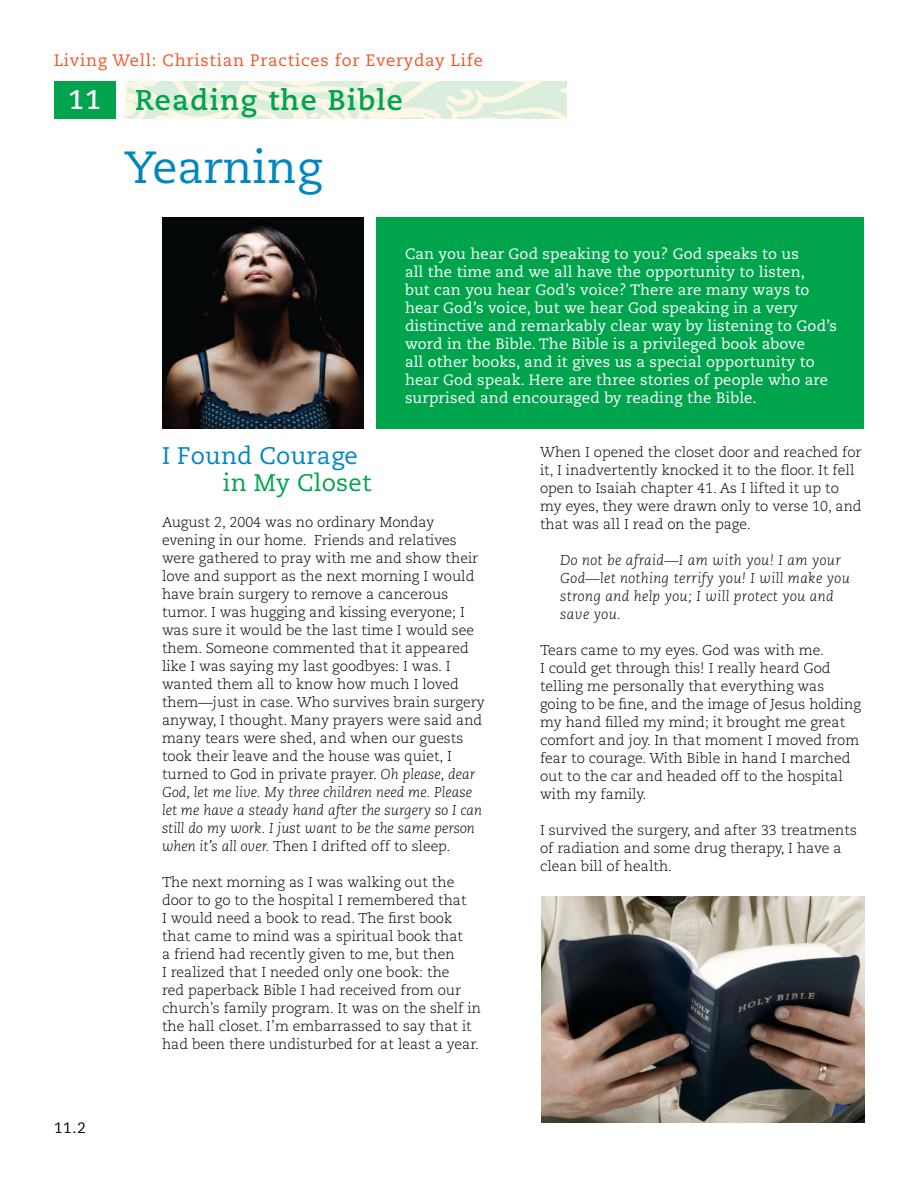
<style>
.page{position:relative;width:918px;height:1188px;background:#fff}
.page>*{position:absolute;margin:0;border:0;box-sizing:border-box;transform-origin:0 0}
.t1{font:45px "Caecilia";color:#0086c0}
.t2{font:700 28.5px "Caecilia";letter-spacing:.05em;color:#00a44d}
.t3{font:700 27px "Caecilia";color:#fff}
.t4{font:24px "Caecilia";letter-spacing:.01em;color:#0086c0}
.t5{font:24px "Caecilia";letter-spacing:.01em;color:#00a44d}
.t6{font:16.5px "Caecilia";letter-spacing:.05em;color:#f15623}
.t7{font:15px/18px "Caecilia";letter-spacing:.01em;color:#fff}
.t8{font:15px "Caecilia";color:#000}
.t9{font:300 14.25px/18px "Caecilia";color:#000}
.t10{font:italic 300 14.25px/18px "Caecilia";letter-spacing:.02em;color:#000}
.s1{font-style:italic}
</style>
<div class="page">
<div style="left:54px;top:81px;width:62px;height:38px;background:#00a44d"></div>
<div style="left:377px;top:218px;width:487px;height:211px;background:#00a44d"></div>
<img style="left:541px;top:896px;width:323px;height:227px">
<img style="left:162px;top:218px;width:202px;height:211px">
<p class="t6" style="left:54px;top:51px;width:430px">Living Well: Christian Practices for Everyday Life</p>
<h2 class="t2" style="left:135px;top:83px;width:269px">Reading the Bible</h2>
<h1 class="t1" style="left:124px;top:141px;width:199px">Yearning</h1>
<h3 class="t3" style="left:68px;top:83px;width:35px">11</h3>
<p class="t8" style="left:54px;top:1120px;width:33px">11.2</p>
<p class="t7" style="left:405px;top:245px;width:434px">Can you hear God speaking to you? God speaks to us<br>all the time and we all have the opportunity to listen,<br>but can you hear God’s voice? There are many ways to hear God’s voice, but we hear God speaking in a very distinctive and remarkably clear way by listening to God’s word in the Bible. The Bible is a privileged book above<br>all other books, and it gives us a special opportunity to hear God speak. Here are three stories of people who are surprised and encouraged by reading the Bible.</p>
<p class="t9" style="left:540px;top:443px;width:323px">When I opened the closet door and reached for it, I inadvertently knocked it to the floor. It fell open to Isaiah chapter 41. As I lifted it up to my eyes, they were drawn only to verse 10, and that was all I read on the page.</p>
<p class="t10" style="left:560px;top:551px;width:291px">Do not be afraid—I am with you! I am your God—let nothing terrify you! I will make you strong and help you; I will protect you and save you.</p>
<p class="t9" style="left:540px;top:641px;width:323px">Tears came to my eyes. God was with me.<br>I could get through this! I really heard God telling me personally that everything was going to be fine, and the image of Jesus holding my hand filled my mind; it brought me great comfort and joy. In that moment I moved from fear to courage. With Bible in hand I marched out to the car and headed off to the hospital with my family.</p>
<p class="t9" style="left:540px;top:821px;width:318px">I survived the surgery, and after 33 treatments of radiation and some drug therapy, I have a clean bill of health.</p>
<h3 class="t4" style="left:162px;top:442px;width:197px">I Found Courage</h3>
<h3 class="t5" style="left:223px;top:469px;width:150px">in My Closet</h3>
<p class="t9" style="left:162px;top:513px;width:324px">August 2, 2004 was no ordinary Monday evening in our home. Friends and relatives were gathered to pray with me and show their love and support as the next morning I would have brain surgery to remove a cancerous tumor. I was hugging and kissing everyone; I was sure it would be the last time I would see them. Someone commented that it appeared like I was saying my last goodbyes: I was. I wanted them all to know how much I loved them—just in case. Who survives brain surgery anyway, I thought. Many prayers were said and many tears were shed, and when our guests took their leave and the house was quiet, I turned to God in private prayer. <span class="s1">Oh please, dear God, let me live. My three children need me. Please let me have a steady hand after the surgery so I can still do my work. I just want to be the same person when it’s all over.</span> Then I drifted off to sleep.</p>
<p class="t9" style="left:162px;top:873px;width:320px">The next morning as I was walking out the door to go to the hospital I remembered that<br>I would need a book to read. The first book that came to mind was a spiritual book that<br>a friend had recently given to me, but then<br>I realized that I needed only one book: the<br>red paperback Bible I had received from our church’s family program. It was on the shelf in the hall closet. I’m embarrassed to say that it had been there undisturbed for at least a year.</p>
</div>
